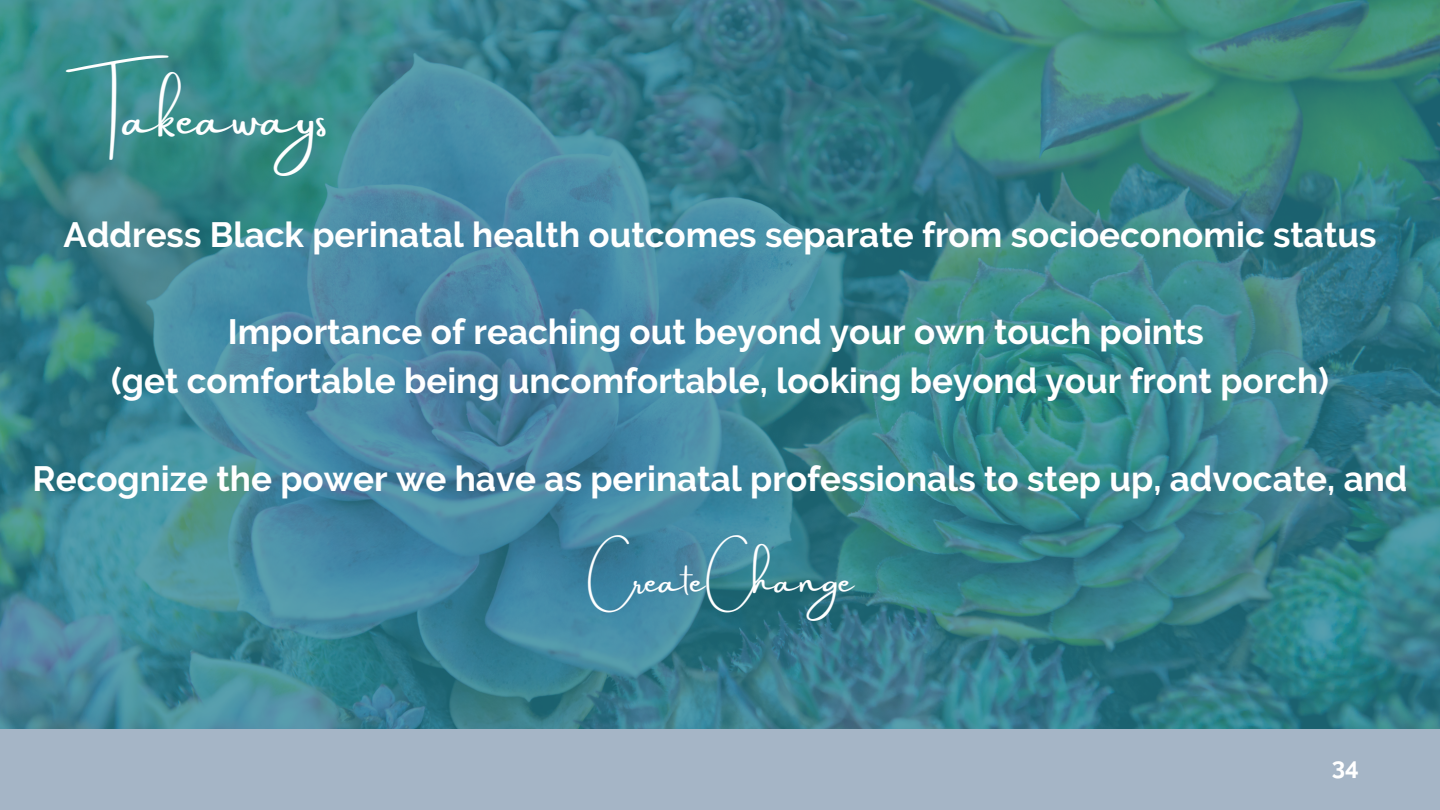
<style>
.page{position:relative;width:1440px;height:810px;background:#fff}
.page>*{position:absolute;margin:0;border:0;box-sizing:border-box;transform-origin:0 0}
.t1{font:50px "Amsterdam Two";color:#fff}
.t2{font:700 35px/48.8px "Raleway";color:#fff;text-align:center}
.t3{font:35px "Amsterdam Two";color:#fff}
.t4{font:700 24px "Raleway";color:#fff}
</style>
<div class="page">
<img style="left:0;top:0;width:1440px;height:729px">
<div style="left:0;top:729px;width:1440px;height:81px;background:#a5b5c6"></div>
<h1 class="t1" style="left:81px;top:91px;width:248px">Takeaways</h1>
<p class="t2" style="left:63px;top:210px;width:1315px">Address Black perinatal health outcomes separate from socioeconomic status</p>
<p class="t2" style="left:111px;top:307px;width:1219px">Importance of reaching out beyond your own touch points<br>(get comfortable being uncomfortable, looking beyond your front porch)</p>
<p class="t2" style="left:32px;top:454px;width:1377px">Recognize the power we have as perinatal professionals to step up, advocate, and</p>
<p class="t3" style="left:595px;top:561px;width:260px">Create Change</p>
<p class="t4" style="left:1332px;top:752px;width:29px">34</p>
</div>
